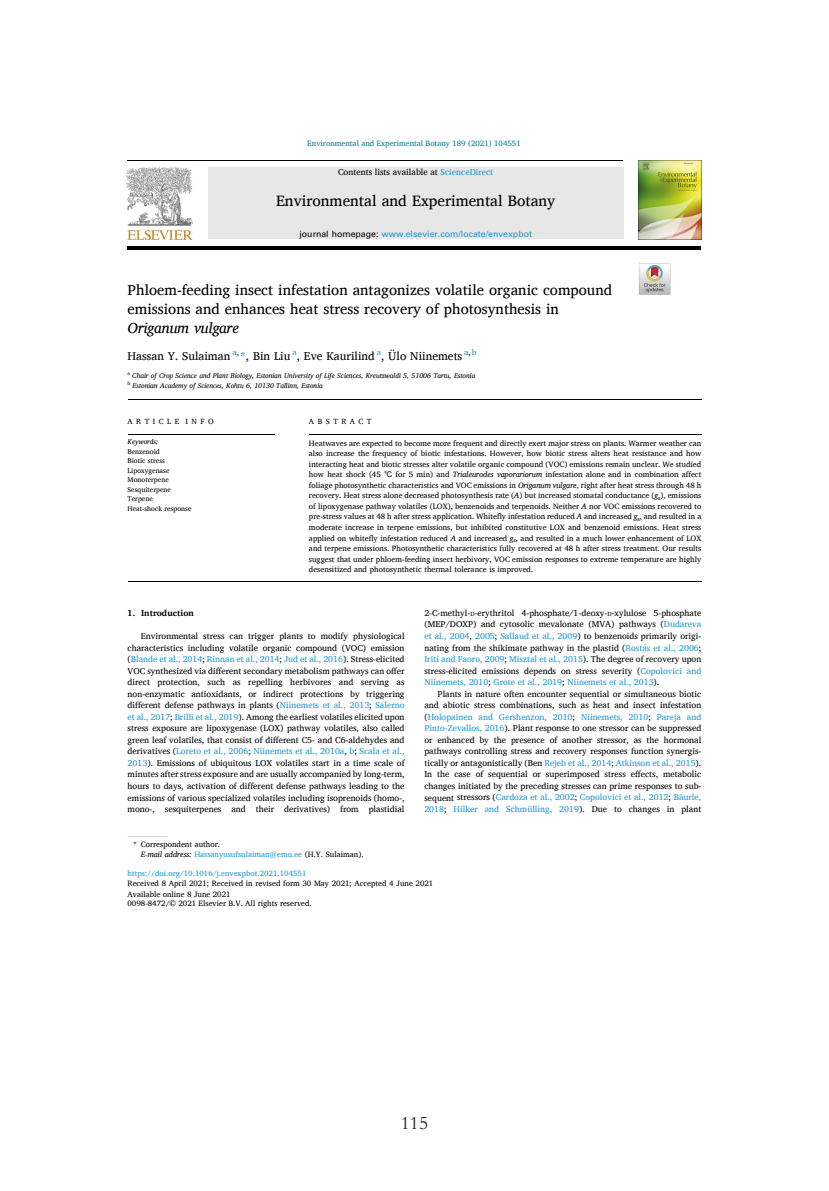
<style>
.page{position:relative;width:829px;height:1191px;background:#fff}
.page>*{position:absolute;margin:0;border:0;box-sizing:border-box;transform-origin:0 0}
.t1{font:19.25px "Garamond";color:#231f20}
.t2{font:15.4px "Charis SIL";color:#000}
.t3{font:14.88px/19.1px "Charis SIL";color:#000}
.t4{font:italic 14.88px "Charis SIL";color:#000}
.t5{font:11.72px "Charis SIL";color:#000}
.t6{font:8.75px/11.5px "Charis SIL";color:#000;text-align:justify}
.t7{font:8.75px "Charis SIL";color:#2196d1}
.t8{font:8.75px "Univers";color:#2196d1}
.t9{font:700 8.75px "Charis SIL";color:#000}
.t10{font:8.75px "Te X CM Roman";color:#2196d1}
.t11{font:7.88px/10.5px "Charis SIL";color:#000}
.t12{font:7.88px "Charis SIL";color:#0c769f}
.t13{font:7.88px "Charis SIL";color:#2196d1}
.t14{font:7.7px "Charis SIL";letter-spacing:.455em;color:#000}
.t15{font:italic 7px/9.5px "Charis SIL";color:#000}
.t16{font:7px/9.5px "Charis SIL";color:#000}
.s1{color:#2196d1}
.s2{color:#000}
.s3{font-family:"Arial Unicode MS"}
.s4{font-style:italic}
.s5{font-size:6.12px}
.s6{font-family:"Te X CM Roman";color:#2196d1}
</style>
<div class="page">
<svg style="left:638px;top:263px;width:32px;height:32px"></svg>
<hr style="left:128px;top:581px;width:573px;height:1px;background:#000">
<hr style="left:128px;top:399px;width:573px;height:1px;background:#000">
<hr style="left:128px;top:435px;width:146px;height:1px;background:#000">
<hr style="left:309px;top:435px;width:392px;height:1px;background:#000">
<svg style="left:128px;top:836px;width:39px;height:1px"></svg>
<hr style="left:128px;top:246px;width:573px;height:3px;background:#000">
<div style="left:208px;top:167px;width:415px;height:72px;background:#e7e7e7"></div>
<img style="left:127px;top:168px;width:65px;height:71px">
<img style="left:638px;top:160px;width:63px;height:79px">
<hr style="left:128px;top:161px;width:495px;height:1px;background:#000">
<p class="t12" style="left:307px;top:138px;width:215px">Environmental and Experimental Botany 189 (2021) 104551</p>
<p class="t6" style="left:338px;top:166px;width:157px">Contents lists available at <span class="s1">ScienceDirect</span></p>
<h2 class="t2" style="left:276px;top:192px;width:281px">Environmental and Experimental Botany</h2>
<p class="t8" style="left:299px;top:230px;width:234px"><span class="s2">journal homepage:</span> www.elsevier.com/locate/envexpbot</p>
<h3 class="t3" style="left:128px;top:280px;width:486px">Phloem-feeding insect infestation antagonizes volatile organic compound emissions and enhances heat stress recovery of photosynthesis in</h3>
<h3 class="t4" style="left:128px;top:319px;width:113px">Origanum vulgare</h3>
<h3 class="t5" style="left:128px;top:349px;width:350px">Hassan Y. Sulaiman <sup>a</sup><sup>,</sup><span class="s1">*</span>, Bin Liu <sup>a</sup>, Eve Kaurilind <sup>a</sup>, Ülo Niinemets <sup>a</sup><sup>,</sup><sup>b</sup></h3>
<p class="t15" style="left:128px;top:371px;width:349px"><sup>a</sup> Chair of Crop Science and Plant Biology, Estonian University of Life Sciences, Kreutzwaldi 5, 51006 Tartu, Estonia <sup>b</sup> Estonian Academy of Sciences, Kohtu 6, 10130 Tallinn, Estonia</p>
<p class="t14" style="left:128px;top:417px;width:88px">ARTICLE INFO</p>
<p class="t15" style="left:128px;top:437px;width:32px">Keywords:</p>
<p class="t16" style="left:128px;top:447px;width:65px">Benzenoid<br>Biotic stress<br>Lipoxygenase<br>Monoterpene<br>Sesquiterpene<br>Terpene<br>Heat-shock response</p>
<p class="t14" style="left:309px;top:417px;width:64px">ABSTRACT</p>
<p class="t11" style="left:309px;top:437px;width:394px;text-align:justify">Heatwaves are expected to become more frequent and directly exert major stress on plants. Warmer weather can also increase the frequency of biotic infestations. However, how biotic stress alters heat resistance and how interacting heat and biotic stresses alter volatile organic compound (VOC) emissions remain unclear. We studied how heat shock (45 <span class="s3">℃</span> for 5 min) and <span class="s4">Trialeurodes vaporariorum</span> infestation alone and in combination affect foliage photosynthetic characteristics and VOC emissions in <span class="s4">Origanum vulgare</span>, right after heat stress through 48 h recovery. Heat stress alone decreased photosynthesis rate (<span class="s4">A</span>) but increased stomatal conductance (<span class="s4">g</span><sub>s</sub>), emissions of lipoxygenase pathway volatiles (LOX), benzenoids and terpenoids. Neither <span class="s4">A</span> nor VOC emissions recovered to pre-stress values at 48 h after stress application. Whitefly infestation reduced <span class="s4">A</span> and increased <span class="s4">g</span><sub>s</sub>, and resulted in a moderate increase in terpene emissions, but inhibited constitutive LOX and benzenoid emissions. Heat stress applied on whitefly infestation reduced <span class="s4">A</span> and increased <span class="s4">g</span><sub>s</sub>, and resulted in a much lower enhancement of LOX and terpene emissions. Photosynthetic characteristics fully recovered at 48 h after stress treatment. Our results suggest that under phloem-feeding insect herbivory, VOC emission responses to extreme temperature are highly desensitized and photosynthetic thermal tolerance is improved.</p>
<p class="t9" style="left:128px;top:608px;width:68px">1. Introduction</p>
<p class="t6" style="left:127px;top:630px;width:278px;text-indent:13px">Environmental stress can trigger plants to modify physiological characteristics including volatile organic compound (VOC) emission (<span class="s1">Blande et al., 2014</span>; <span class="s1">Rinnan et al., 2014</span>; <span class="s1">Jud et al., 2016</span>). Stress-elicited VOC synthesized via different secondary metabolism pathways can offer direct protection, such as repelling herbivores and serving as non-enzymatic antioxidants, or indirect protections by triggering different defense pathways in plants (<span class="s1">Niinemets et al., 2013</span>; <span class="s1">Salerno et al., 2017</span>; <span class="s1">Brilli et al., 2019</span>). Among the earliest volatiles elicited upon stress exposure are lipoxygenase (LOX) pathway volatiles, also called green leaf volatiles, that consist of different C5- and C6-aldehydes and derivatives (<span class="s1">Loreto et al., 2006</span>; <span class="s1">Niinemets et al., 2010a</span>, <span class="s1">b</span>; <span class="s1">Scala et al., 2013</span>). Emissions of ubiquitous LOX volatiles start in a time scale of minutes after stress exposure and are usually accompanied by long-term, hours to days, activation of different defense pathways leading to the emissions of various specialized volatiles including isoprenoids (homo-, mono-, sesquiterpenes and their derivatives) from plastidial</p>
<p class="t11" style="left:141px;top:838px;width:224px;text-indent:-8px">* Correspondent author.<br><span class="s4">E-mail address:</span> <span class="s1">Hassanyusufsulaiman@emu.ee</span> (H.Y. Sulaiman).</p>
<p class="t6" style="left:424px;top:607px;width:278px">2-C-methyl-<span class="s5">D</span>-erythritol 4-phosphate/1-deoxy-<span class="s5">D</span>-xylulose 5-phosphate (MEP/DOXP) and cytosolic mevalonate (MVA) pathways (<span class="s1">Dudareva et al., 2004</span>, <span class="s1">2005</span>; <span class="s1">Sallaud et al., 2009</span>) to benzenoids primarily origi&shy;nating from the shikimate pathway in the plastid (<span class="s1">Rost</span><span class="s6">´</span><span class="s1">as et al., 2006</span>; <span class="s1">Iriti and Faoro, 2009</span>; <span class="s1">Misztal et al., 2015</span>). The degree of recovery upon stress-elicited emissions depends on stress severity (<span class="s1">Copolovici and Niinemets, 2010</span>; <span class="s1">Grote et al., 2019</span>; <span class="s1">Niinemets et al., 2013</span>).</p>
<p class="t6" style="left:424px;top:688px;width:278px;text-indent:13px">Plants in nature often encounter sequential or simultaneous biotic and abiotic stress combinations, such as heat and insect infestation (<span class="s1">Holopainen and Gershenzon, 2010</span>; <span class="s1">Niinemets, 2010</span>; <span class="s1">Pareja and Pinto-Zevallos, 2016</span>). Plant response to one stressor can be suppressed or enhanced by the presence of another stressor, as the hormonal pathways controlling stress and recovery responses function synergis&shy;tically or antagonistically (Ben <span class="s1">Rejeb et al., 2014</span>; <span class="s1">Atkinson et al., 2015</span>).<br>In the case of sequential or superimposed stress effects, metabolic changes initiated by the preceding stresses can prime responses to sub&shy;sequent stressors (<span class="s1">Cardoza et al., 2002</span>; <span class="s1">Copolovici et al., 2012</span>; <span class="s1">Baurle,</span></p>
<p class="t10" style="left:679px;top:793px;width:6px">¨</p>
<p class="t7" style="left:424px;top:804px;width:278px">2018<span class="s2">;</span> Hilker and Schmülling, 2019<span class="s2">). Due to changes in plant</span></p>
<p class="t13" style="left:128px;top:868px;width:180px">https://doi.org/10.1016/j.envexpbot.2021.104551</p>
<p class="t11" style="left:128px;top:878px;width:307px">Received 8 April 2021; Received in revised form 30 May 2021; Accepted 4 June 2021</p>
<p class="t11" style="left:127px;top:889px;width:186px;line-height:8.9px">Available online 8 June 2021<br>0098-8472/© 2021 Elsevier B.V. All rights reserved.</p>
<h1 class="t1" style="left:401px;top:1110px;width:29px">115</h1>
</div>
